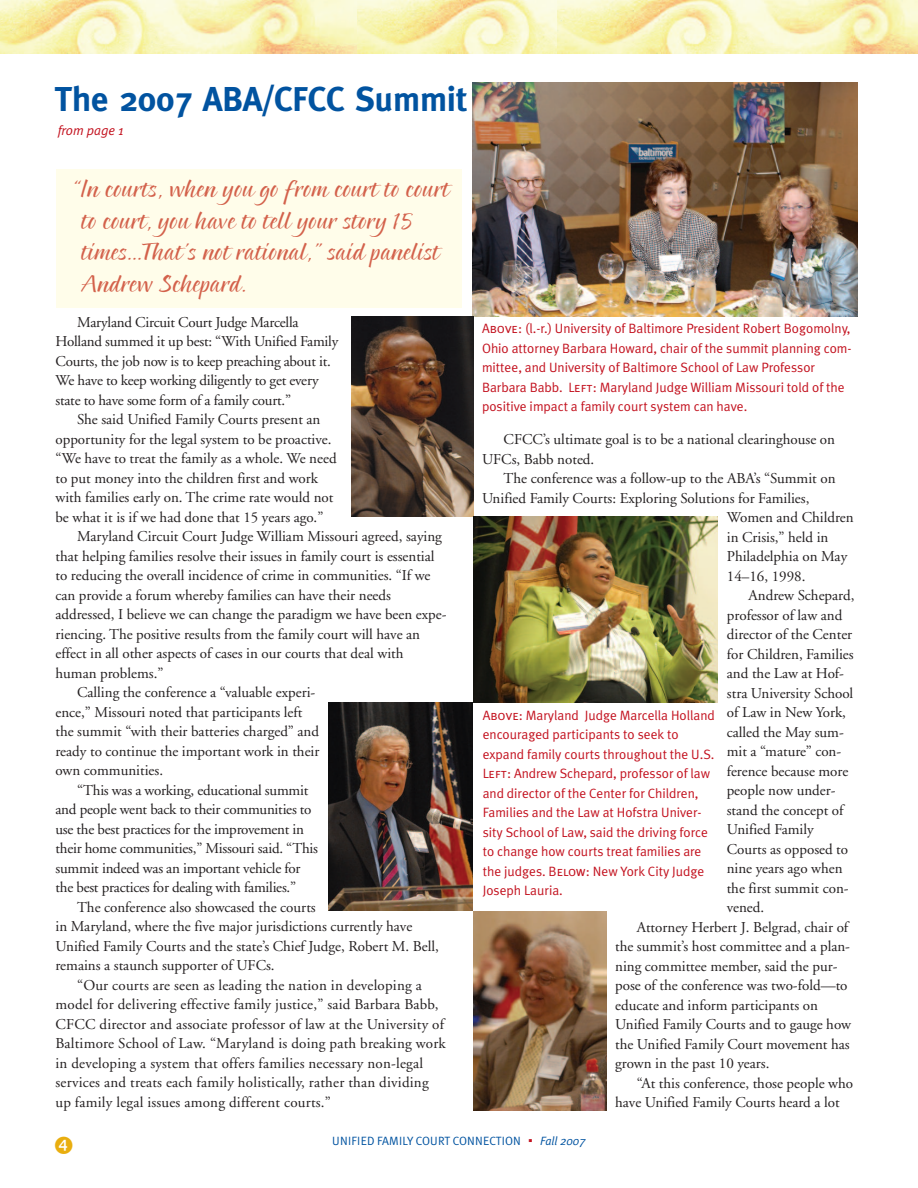
<style>
.page{position:relative;width:918px;height:1188px;background:#fff}
.page>*{position:absolute;margin:0;border:0;box-sizing:border-box;transform-origin:0 0}
.t1{font:700 34.5px "Meta";color:#0153a0}
.t2{font:23.25px/31.5px "Pointed Brush";color:#d3614b}
.t3{font:15px/19.5px "Adobe Garamond";color:#231f20}
.t4{font:13.5px/19.5px "Meta Plus Normal";color:#c3121f}
.t5{font:italic 13.5px "Meta Plus Normal";color:#c3121f}
.t6{font:12px "Meta Plus Normal";letter-spacing:.005em;color:#0153a0}
.s1{font-family:"Meta Plus Normal Caps"}
.s2{font-family:"P22 Vienna Extras";color:#c3121f}
.s3{font-style:italic}
</style>
<div class="page">
<img style="left:0;top:0;width:357px;height:54px">
<img style="left:357px;top:0;width:200px;height:54px">
<img style="left:557px;top:0;width:361px;height:54px">
<img style="left:473px;top:83px;width:384px;height:233px">
<img style="left:351px;top:317px;width:122px;height:199px">
<img style="left:473px;top:516px;width:245px;height:186px">
<img style="left:329px;top:703px;width:144px;height:208px">
<div style="left:56px;top:169px;width:405px;height:139px;background:#fffdea"></div>
<img style="left:473px;top:911px;width:133px;height:200px">
<h1 class="t1" style="left:55px;top:79px;width:413px">The 2007 ABA/CFCC Summit</h1>
<p class="t5" style="left:58px;top:123px;width:67px">from page 1</p>
<h2 class="t2" style="left:81px;top:177px;width:370px;text-indent:-8px">“In courts, when you go from court to court to court, you have to tell your story 15 times...That’s not rational,” said panelist Andrew Schepard.</h2>
<p class="t3" style="left:55px;top:314px;width:284px;text-indent:22px">Maryland Circuit Court Judge Marcella Holland summed it up best: “With Unified Family Courts, the job now is to keep preaching about it.<br>We have to keep working diligently to get every state to have some form of a family court.”</p>
<p class="t3" style="left:77px;top:411px;width:245px">She said Unified Family Courts present an</p>
<p class="t3" style="left:55px;top:431px;width:278px">opportunity for the legal system to be proactive.</p>
<p class="t3" style="left:55px;top:450px;width:283px">“We have to treat the family as a whole. We need</p>
<p class="t3" style="left:55px;top:470px;width:264px">to put money into the children first and work</p>
<p class="t3" style="left:55px;top:489px;width:279px">with families early on. The crime rate would not</p>
<p class="t3" style="left:55px;top:509px;width:269px">be what it is if we had done that 15 years ago.”</p>
<p class="t3" style="left:77px;top:528px;width:366px">Maryland Circuit Court Judge William Missouri agreed, saying</p>
<p class="t3" style="left:55px;top:548px;width:381px">that helping families resolve their issues in family court is essential</p>
<p class="t3" style="left:55px;top:567px;width:377px">to reducing the overall incidence of crime in communities. “If we</p>
<p class="t3" style="left:55px;top:587px;width:337px">can provide a forum whereby families can have their needs</p>
<p class="t3" style="left:55px;top:606px;width:393px">addressed, I believe we can change the paradigm we have been expe-</p>
<p class="t3" style="left:55px;top:626px;width:366px">riencing. The positive results from the family court will have an</p>
<p class="t3" style="left:55px;top:645px;width:350px">effect in all other aspects of cases in our courts that deal with</p>
<p class="t3" style="left:55px;top:665px;width:109px">human problems.”</p>
<p class="t3" style="left:77px;top:684px;width:240px">Calling the conference a “valuable experi-</p>
<p class="t3" style="left:55px;top:704px;width:248px">ence,” Missouri noted that participants left</p>
<p class="t3" style="left:55px;top:723px;width:265px">the summit “with their batteries charged” and</p>
<p class="t3" style="left:55px;top:743px;width:265px">ready to continue the important work in their</p>
<p class="t3" style="left:55px;top:762px;width:109px">own communities.</p>
<p class="t3" style="left:77px;top:782px;width:233px">“This was a working, educational summit</p>
<p class="t3" style="left:55px;top:801px;width:258px">and people went back to their communities to</p>
<p class="t3" style="left:55px;top:821px;width:250px">use the best practices for the improvement in</p>
<p class="t3" style="left:55px;top:840px;width:264px">their home communities,” Missouri said. “This</p>
<p class="t3" style="left:55px;top:860px;width:247px">summit indeed was an important vehicle for</p>
<p class="t3" style="left:55px;top:879px;width:242px">the best practices for dealing with families.”</p>
<p class="t3" style="left:77px;top:899px;width:240px">The conference also showcased the courts</p>
<p class="t3" style="left:55px;top:918px;width:358px">in Maryland, where the five major jurisdictions currently have</p>
<p class="t3" style="left:55px;top:938px;width:385px">Unified Family Courts and the state’s Chief Judge, Robert M. Bell,</p>
<p class="t3" style="left:55px;top:957px;width:221px">remains a staunch supporter of UFCs.</p>
<p class="t3" style="left:77px;top:977px;width:346px">“Our courts are seen as leading the nation in developing a</p>
<p class="t3" style="left:55px;top:996px;width:385px">model for delivering effective family justice,” said Barbara Babb,</p>
<p class="t3" style="left:55px;top:1016px;width:390px">CFCC director and associate professor of law at the University of</p>
<p class="t3" style="left:55px;top:1035px;width:392px">Baltimore School of Law. “Maryland is doing path breaking work</p>
<p class="t3" style="left:55px;top:1055px;width:369px">in developing a system that offers families necessary non-legal</p>
<p class="t3" style="left:55px;top:1074px;width:375px">services and treats each family holistically, rather than dividing</p>
<p class="t3" style="left:55px;top:1094px;width:277px">up family legal issues among different courts.”</p>
<p class="t4" style="left:482px;top:319px;width:371px"><span class="s1">Above:</span> (l.-r.) University of Baltimore President Robert Bogomolny, Ohio attorney Barbara Howard, chair of the summit planning com&shy;mittee, and University of Baltimore School of Law Professor Barbara Babb. <span class="s1">Left:</span> Maryland Judge William Missouri told of the positive impact a family court system can have.</p>
<p class="t3" style="left:482px;top:431px;width:354px;text-indent:22px">CFCC’s ultimate goal is to be a national clearinghouse on<br>UFCs, Babb noted.</p>
<p class="t3" style="left:504px;top:470px;width:333px">The conference was a follow-up to the ABA’s “Summit on</p>
<p class="t3" style="left:482px;top:489px;width:329px">Unified Family Courts: Exploring Solutions for Families,</p>
<p class="t3" style="left:727px;top:509px;width:128px">Women and Children</p>
<p class="t3" style="left:727px;top:528px;width:103px">in Crisis,” held in</p>
<p class="t3" style="left:727px;top:548px;width:122px">Philadelphia on May</p>
<p class="t3" style="left:727px;top:567px;width:80px">14–16, 1998.</p>
<p class="t3" style="left:749px;top:587px;width:107px">Andrew Schepard,</p>
<p class="t3" style="left:727px;top:606px;width:117px">professor of law and</p>
<p class="t3" style="left:727px;top:626px;width:127px">director of the Center</p>
<p class="t3" style="left:727px;top:645px;width:128px">for Children, Families</p>
<p class="t3" style="left:727px;top:665px;width:119px">and the Law at Hof-</p>
<p class="t3" style="left:727px;top:684px;width:128px">stra University School</p>
<p class="t3" style="left:727px;top:704px;width:121px">of Law in New York,</p>
<p class="t3" style="left:727px;top:723px;width:119px">called the May sum-</p>
<p class="t3" style="left:727px;top:743px;width:116px">mit a “mature” con-</p>
<p class="t3" style="left:727px;top:762px;width:123px">ference because more</p>
<p class="t3" style="left:727px;top:782px;width:110px">people now under-</p>
<p class="t3" style="left:727px;top:801px;width:118px">stand the concept of</p>
<p class="t3" style="left:727px;top:821px;width:88px">Unified Family</p>
<p class="t3" style="left:727px;top:840px;width:123px">Courts as opposed to</p>
<p class="t3" style="left:727px;top:860px;width:117px">nine years ago when</p>
<p class="t3" style="left:727px;top:879px;width:124px">the first summit con-</p>
<p class="t3" style="left:727px;top:899px;width:39px">vened.</p>
<p class="t3" style="left:637px;top:918px;width:213px">Attorney Herbert J. Belgrad, chair of</p>
<p class="t3" style="left:615px;top:938px;width:236px">the summit’s host committee and a plan-</p>
<p class="t3" style="left:615px;top:957px;width:224px">ning committee member, said the pur-</p>
<p class="t3" style="left:615px;top:977px;width:234px">pose of the conference was two-fold—to</p>
<p class="t3" style="left:615px;top:996px;width:204px">educate and inform participants on</p>
<p class="t3" style="left:615px;top:1016px;width:237px">Unified Family Courts and to gauge how</p>
<p class="t3" style="left:615px;top:1035px;width:236px">the Unified Family Court movement has</p>
<p class="t3" style="left:615px;top:1055px;width:156px">grown in the past 10 years.</p>
<p class="t3" style="left:637px;top:1074px;width:218px">“At this conference, those people who</p>
<p class="t3" style="left:615px;top:1094px;width:226px">have Unified Family Courts heard a lot</p>
<p class="t4" style="left:483px;top:706px;width:234px"><span class="s1">Above:</span> Maryland Judge Marcella Holland encouraged participants to seek to expand family courts throughout the U.S.<br><span class="s1">Left:</span> Andrew Schepard, professor of law and director of the Center for Children, Families and the Law at Hofstra Univer&shy;sity School of Law, said the driving force to change how courts treat families are the judges. <span class="s1">Below</span>: New York City Judge Joseph Lauria.</p>
<p class="t6" style="left:332px;top:1134px;width:255px">UNIFIED FAMILY COURT CONNECTION <span class="s2">g</span> <span class="s3">Fall 2007</span></p>
</div>
